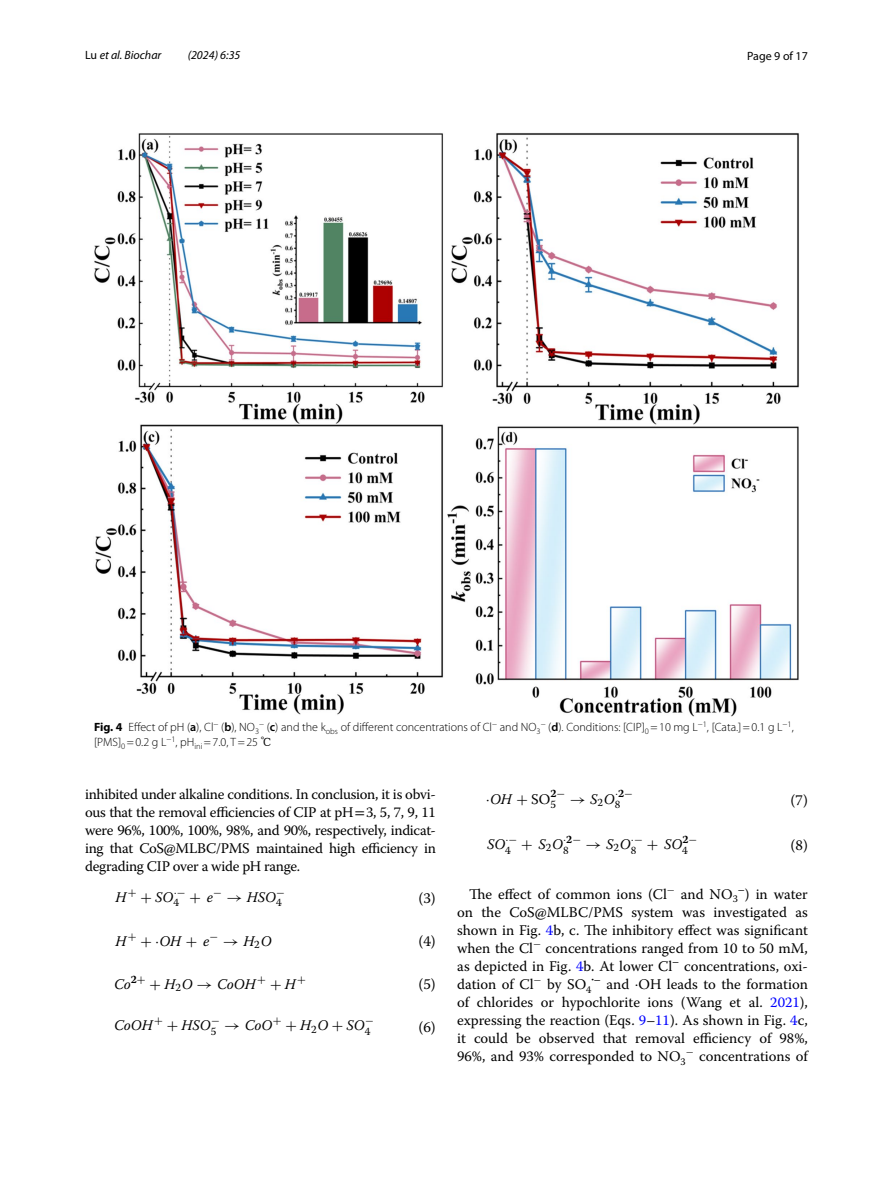
<style>
.page{position:relative;width:893px;height:1187px;background:#fff}
.page>*{position:absolute;margin:0;border:0;box-sizing:border-box;transform-origin:0 0}
.t1{font:15px "Warnock Pro";color:#000}
.t2{font:14.7px/18px "Warnock Pro";letter-spacing:-.01em;color:#000;text-align:justify}
.t3{font:14.7px "Warnock Pro It 5";color:#000}
.t4{font:14.7px "Warnock Pro It 4";color:#000}
.t5{font:14.7px "Warnock Pro It 9";color:#000}
.t6{font:14.7px "Warnock Pro It 8";color:#000}
.t7{font:14.7px "Warnock Pro It 7";color:#000}
.t8{font:14.7px "MTSYN5";color:#000}
.t9{font:300 12px/15px "Myriad Pro";color:#000}
.t10{font:italic 12px "Myriad Pro";color:#000}
.t11{font:12px "Myriad Pro";color:#000}
.t12{font:11.25px "Warnock Pro Regular 7";color:#000}
.t13{font:11.25px "Warnock Pro Regular 6";color:#000}
.t14{font:11.25px "MTSYN7";color:#000}
.t15{font:11.25px "Warnock Pro Bold 3";color:#000}
.t16{font:11.25px "MTSYN6";color:#000}
.t17{font:11.25px "Warnock Pro Regular 8";color:#000}
.t18{font:11.25px "Warnock Pro Regular 5";color:#000}
.s1{font-style:normal}
.s2{font-weight:700}
.s3{font-weight:600}
.s4{font-family:"Code 2000";font-weight:400}
.s5{font-family:"STIX"}
.s6{font-size:14.7px}
.s7{font-family:"Warnock Pro It 8";font-size:14.7px}
.s8{font-family:"MTSYN7"}
.s9{font-family:"MTSYN8"}
.s10{font-family:"MTSYN3"}
.s11{font-family:"MTSYN4"}
.s12{font-family:"MTSYN5"}
.s13{font-family:"Warnock Pro It 6"}
.s14{font-family:"Warnock Pro Regular 6"}
.s15{font-family:"MTSYN6"}
.s16{color:#00f}
</style>
<div class="page">
<img style="left:94px;top:133px;width:705px;height:583px">
<p class="t10" style="left:85px;top:48px;width:78px"><span class="s1">Lu</span> et al. Biochar</p>
<p class="t10" style="left:188px;top:48px;width:54px">(2024) 6:35</p>
<p class="t11" style="left:747px;top:48px;width:62px">Page 9 of 17</p>
<p class="t9" style="left:94px;top:720px;width:701px"><span class="s2">Fig. 4</span> Effect of pH (<span class="s3">a</span>), Cl<sup>−</sup> (<span class="s3">b</span>), NO<sub>3</sub><sup>−</sup> (<span class="s3">c</span>) and the -k<sub>obs</sub> of different concentrations of -Cl<sup>−</sup> and -NO<sub>3</sub><sup>−</sup> (<span class="s3">d</span>). Conditions: [CIP]<sub>0</sub> =10 mg L<sup>−1</sup>, [Cata.]=0.1 g L<sup>−1</sup>, [PMS]<sub>0</sub> =0.2 g L<sup>−1</sup>, pH<sub>ini</sub> =7.0, T=25 <span class="s4">℃</span></p>
<p class="t2" style="left:85px;top:785px;width:352px">inhibited under alkaline conditions. In conclusion, it is obvi&shy;ous that the removal efficiencies of CIP at pH<span class="s5">=</span>3, 5, 7, 9, 11 were 96%, 100%, 100%, 98%, and 90%, respectively, indicat&shy;ing that CoS@MLBC/PMS maintained high efficiency in degrading CIP over a wide pH range.</p>
<p class="t6" style="left:115px;top:888px;width:12px">H</p>
<p class="t1" style="left:419px;top:889px;width:19px">(3)</p>
<p class="t14" style="left:128px;top:885px;width:59px">+ <span class="s6">+</span> <span class="s7">SO</span>·−</p>
<p class="t6" style="left:173px;top:888px;width:113px"><sub>4</sub> <span class="s8">+</span> e<sup>−</sup> <span class="s8">→</span> HSO<sup>−</sup></p>
<p class="t17" style="left:276px;top:895px;width:7px">4</p>
<p class="t5" style="left:115px;top:932px;width:158px">H<sup>+</sup> <span class="s9">+ ·</span>OH <span class="s9">+</span> e<sup>−</sup> <span class="s9">→</span> H<sub>2</sub>O</p>
<p class="t1" style="left:419px;top:932px;width:19px">(4)</p>
<p class="t4" style="left:114px;top:974px;width:193px">Co<sup>2</sup><sup>+</sup> <span class="s10">+</span> H<sub>2</sub>O <span class="s10">→</span> CoOH<sup>+</sup> <span class="s10">+</span> H<sup>+</sup></p>
<p class="t1" style="left:419px;top:974px;width:19px">(5)</p>
<p class="t3" style="left:114px;top:1016px;width:107px">CoOH <sup>+</sup> <span class="s11">+</span> HSO<sup>−</sup></p>
<p class="t1" style="left:419px;top:1017px;width:19px">(6)</p>
<p class="t3" style="left:211px;top:1016px;width:164px"><sub>5</sub> <span class="s11">→</span> CoO<sup>+</sup> <span class="s11">+</span> H<sub>2</sub>O <span class="s11">+</span> SO<sup>−</sup></p>
<p class="t18" style="left:365px;top:1024px;width:7px">4</p>
<p class="t15" style="left:550px;top:787px;width:16px">2<span class="s12">−</span></p>
<p class="t13" style="left:550px;top:796px;width:84px">5 <sup>→</sup> <sup>S</sup>2<sup>O</sup><sup>·</sup><sup>2</sup><sup>−</sup></p>
<p class="t8" style="left:486px;top:790px;width:66px">·<span class="s13">OH</span> + <span class="s14">SO</span></p>
<p class="t1" style="left:791px;top:790px;width:19px">(7)</p>
<p class="t13" style="left:615px;top:797px;width:7px">8</p>
<p class="t12" style="left:505px;top:842px;width:77px">4 <sup>+</sup> <sup>S</sup>2<sup>O</sup><sup>·</sup><sup>2</sup><sup>−</sup></p>
<p class="t7" style="left:631px;top:835px;width:68px"><sub>8</sub> <span class="s15">+</span> SO<sup>2</sup><sup>−</sup></p>
<p class="t7" style="left:487px;top:835px;width:20px">SO</p>
<p class="t1" style="left:791px;top:836px;width:19px">(8)</p>
<p class="t12" style="left:563px;top:842px;width:81px">8 <sup>→</sup> <sup>S</sup>2<sup>O</sup><sup>·−</sup></p>
<p class="t16" style="left:505px;top:832px;width:13px">·−</p>
<p class="t12" style="left:682px;top:843px;width:7px">4</p>
<p class="t2" style="left:457px;top:884px;width:352px;text-indent:12px">The effect of common ions (Cl<sup>−</sup> and NO<sub>3</sub><sup>−</sup>) in water on the CoS@MLBC/PMS system was investigated as shown in Fig. <span class="s16">4</span>b, c. The inhibitory effect was significant when the Cl<sup>−</sup> concentrations ranged from 10 to 50 mM, as depicted in Fig. <span class="s16">4</span>b. At lower Cl<sup>−</sup> concentrations, oxi&shy;dation of Cl<sup>−</sup> by SO<sub>4</sub><sup>·</sup><sup>−</sup> and <span class="s5">·</span>OH leads to the formation of chlorides or hypochlorite ions (Wang et al. <span class="s16">2021</span>), expressing the reaction (Eqs. <span class="s16">9</span>–<span class="s16">11</span>). As shown in Fig. <span class="s16">4</span>c, it could be observed that removal efficiency of 98%, 96%, and 93% corresponded to NO<sub>3</sub><sup>−</sup> concentrations of</p>
</div>
